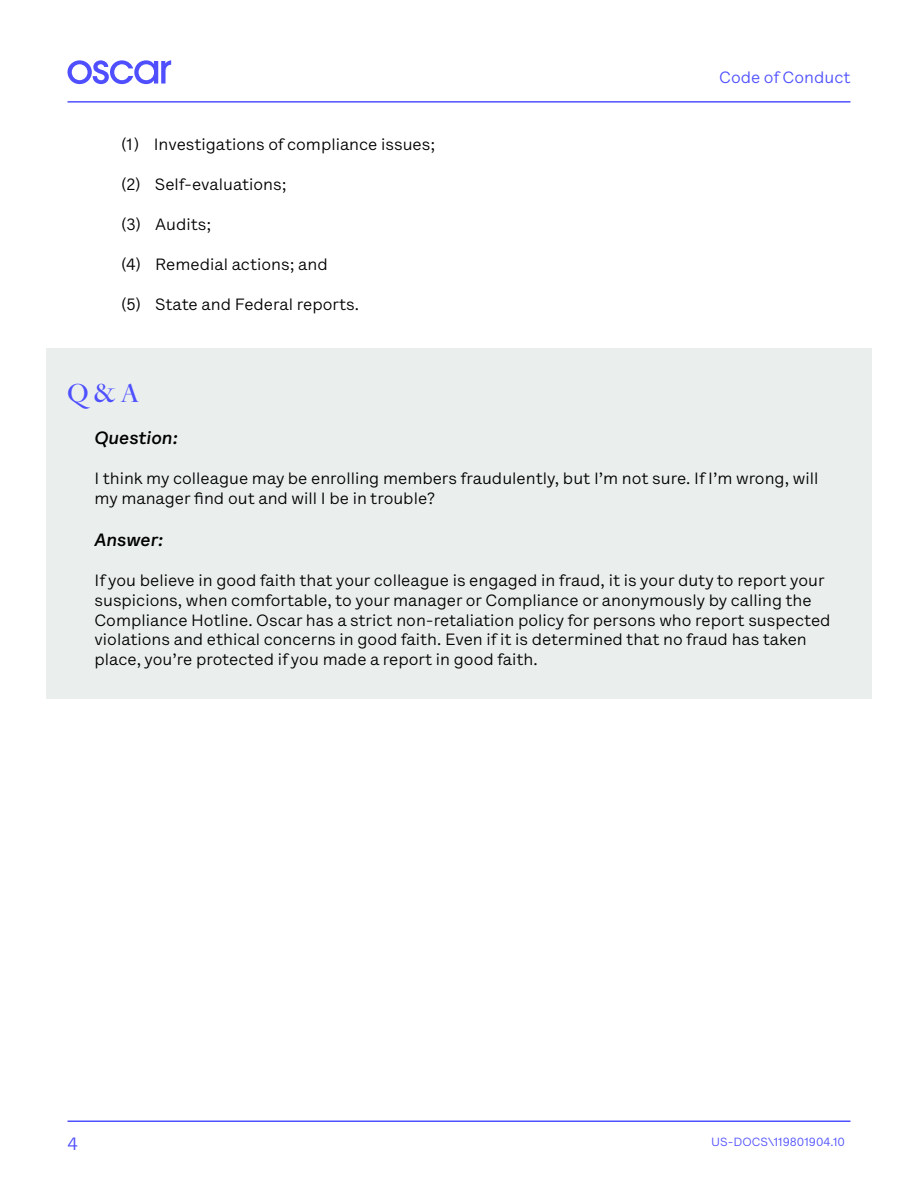
<style>
.page{position:relative;width:918px;height:1188px;background:#fff}
.page>*{position:absolute;margin:0;border:0;box-sizing:border-box;transform-origin:0 0}
.t1{font:27px "Heldane Display";color:#4f50ff}
.t2{font:italic 500 18px "Lettera Text LL";color:#000}
.t3{font:18px "Lettera Text LL";color:#4f50ff}
.t4{font:16.5px/19.8px "Lettera Text LL";color:#000}
.t5{font:16.5px "Lettera Text LL";color:#4f50ff}
.t6{font:12px "Lettera Text LL";color:#4f50ff}
</style>
<div class="page">
<svg style="left:68px;top:60px;width:103px;height:24px"></svg>
<hr style="left:68px;top:101px;width:782px;height:2px;background:#4f50ff">
<hr style="left:68px;top:1120px;width:782px;height:2px;background:#4f50ff">
<div style="left:46px;top:348px;width:826px;height:351px;background:#eaefee"></div>
<p class="t4" style="left:122px;top:134px;width:315px">(1) Investigations of compliance issues;</p>
<p class="t4" style="left:122px;top:174px;width:167px">(2) Self-evaluations;</p>
<p class="t4" style="left:122px;top:214px;width:92px">(3) Audits;</p>
<p class="t4" style="left:122px;top:255px;width:208px">(4) Remedial actions; and</p>
<p class="t4" style="left:122px;top:295px;width:239px">(5) State and Federal reports.</p>
<p class="t5" style="left:719px;top:67px;width:133px">Code of Conduct</p>
<h1 class="t1" style="left:68px;top:377px;width:73px">Q &amp; A</h1>
<p class="t2" style="left:94px;top:426px;width:85px">Question:</p>
<p class="t4" style="left:94px;top:469px;width:725px">I think my colleague may be enrolling members fraudulently, but I’m not sure. If I’m wrong, will my manager find out and will I be in trouble?</p>
<p class="t2" style="left:94px;top:528px;width:70px">Answer:</p>
<p class="t4" style="left:94px;top:570px;width:738px">If you believe in good faith that your colleague is engaged in fraud, it is your duty to report your suspicions, when comfortable, to your manager or Compliance or anonymously by calling the Compliance Hotline. Oscar has a strict non-retaliation policy for persons who report suspected violations and ethical concerns in good faith. Even if it is determined that no fraud has taken place, you’re protected if you made a report in good faith.</p>
<p class="t3" style="left:68px;top:1133px;width:12px">4</p>
<p class="t6" style="left:711px;top:1134px;width:135px">US-DOCS\119801904.10</p>
</div>
